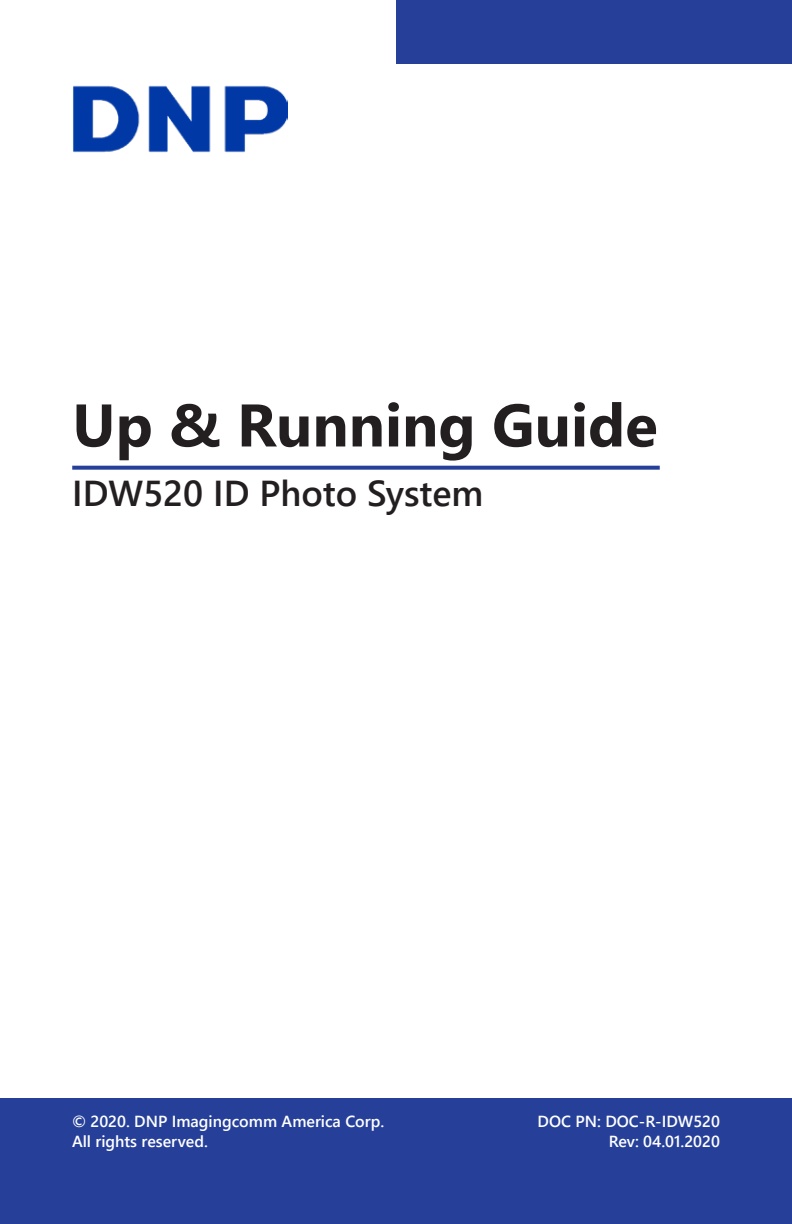
<style>
.page{position:relative;width:792px;height:1224px;background:#fff}
.page>*{position:absolute;margin:0;border:0;box-sizing:border-box;transform-origin:0 0}
.t1{font:700 60px "Segoe UI";color:#231f20}
.t2{font:600 36px "Segoe UI";color:#231f20}
.t3{font:600 16px "Segoe UI";color:#fff}
</style>
<div class="page">
<div style="left:396px;top:0;width:396px;height:64px;background:#26409a"></div>
<div style="left:0;top:1099px;width:792px;height:125px;background:#26409a"></div>
<img style="left:73px;top:85px;width:215px;height:68px">
<svg style="left:72px;top:466px;width:588px;height:4px;background:#374fa2"></svg>
<h1 class="t1" style="left:72px;top:369px;width:587px">Up &amp; Running Guide</h1>
<h2 class="t2" style="left:72px;top:460px;width:413px">IDW520 ID Photo System</h2>
<p class="t3" style="left:72px;top:1107px;width:314px">© 2020. DNP Imagingcomm America Corp.</p>
<p class="t3" style="left:538px;top:1107px;width:184px">DOC PN: DOC-R-IDW520</p>
<p class="t3" style="left:72px;top:1126px;width:137px">All rights reserved.</p>
<p class="t3" style="left:609px;top:1126px;width:113px">Rev: 04.01.2020</p>
</div>
